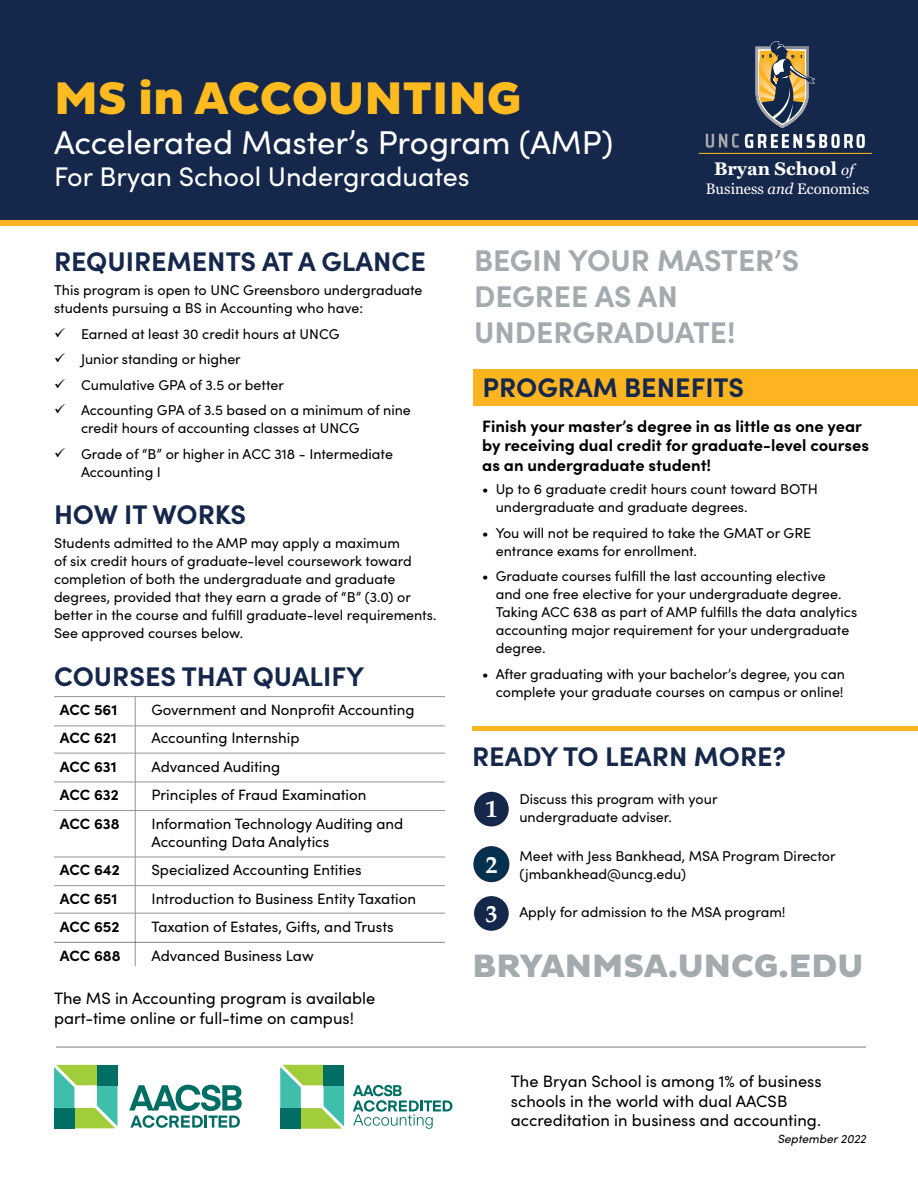
<style>
.page{position:relative;width:918px;height:1188px;background:#fff}
.page>*{position:absolute;margin:0;border:0;box-sizing:border-box;transform-origin:0 0}
.t1{font:800 46.5px "Pluto Sans";color:#fdbb20}
.t2{font:33px "Sofia Pro";color:#fff}
.t3{font:800 33px "Pluto Sans";color:#a3abaf}
.t4{font:700 30px/36px "Sofia Pro";color:#a3abaf}
.t5{font:700 27px "Sofia Pro";color:#15284b}
.t6{font:27px "Sofia Pro";color:#fff}
.t7{font:700 24.3px/49.2px "Palatino";color:#fff}
.t8{font:700 18.15px "Georgia";color:#fff}
.t9{font:16.5px/19.5px "Sofia Pro";color:#000}
.t10{font:700 16.5px/19.5px "Sofia Pro";color:#000}
.t11{font:15.15px "Georgia";color:#fff}
.t12{font:15px/18px "Sofia Pro";color:#000}
.t13{font:700 15px "Sofia Pro";letter-spacing:-.005em;color:#000}
.t14{font:14.25px/18px "Sofia Pro";color:#000}
.t15{font:italic 12px "Sofia Pro";color:#000}
.s1{font-weight:400;font-style:italic;font-size:15.15px}
.s2{font-style:italic}
</style>
<div class="page">
<div style="left:0;top:0;width:918px;height:225px;background:#15284b"></div>
<div style="left:0;top:220px;width:918px;height:6px;background:#fcb521"></div>
<hr style="left:56px;top:1046px;width:810px;height:2px;background:#a3abaf">
<div style="left:473px;top:369px;width:445px;height:36px;background:#fcb521"></div>
<svg style="left:280px;top:1065px;width:64px;height:64px"></svg>
<div style="left:280px;top:1108px;width:21px;height:21px;background:#006e63"></div>
<svg style="left:353px;top:1085px;width:99px;height:44px"></svg>
<svg style="left:54px;top:1065px;width:63px;height:63px"></svg>
<div style="left:54px;top:1108px;width:20px;height:20px;background:#006e63"></div>
<svg style="left:129px;top:1085px;width:113px;height:43px"></svg>
<hr style="left:473px;top:726px;width:445px;height:4px;background:#fcb521">
<div style="left:474px;top:792px;width:35px;height:34px;background:#15284b;border-radius:50%"></div>
<div style="left:474px;top:847px;width:35px;height:35px;background:#04314e;border-radius:50%"></div>
<div style="left:473px;top:846px;width:36px;height:36px;border:1px solid #15284b;border-radius:50%"></div>
<div style="left:474px;top:896px;width:35px;height:35px;background:#15284b;border-radius:50%"></div>
<hr style="left:699px;top:153px;width:173px;height:1px;background:#fcb520">
<svg style="left:706px;top:134px;width:33px;height:14px"></svg>
<svg style="left:745px;top:134px;width:120px;height:14px"></svg>
<svg style="left:755px;top:41px;width:60px;height:87px"></svg>
<hr style="left:54px;top:726px;width:391px;height:1px;background:#939598">
<hr style="left:54px;top:753px;width:391px;height:1px;background:#939598">
<hr style="left:54px;top:696px;width:391px;height:1px;background:#939598">
<hr style="left:135px;top:696px;width:1px;height:270px;background:#939598">
<hr style="left:54px;top:782px;width:391px;height:1px;background:#939598">
<hr style="left:54px;top:810px;width:391px;height:1px;background:#939598">
<hr style="left:54px;top:857px;width:391px;height:1px;background:#939598">
<hr style="left:54px;top:885px;width:391px;height:1px;background:#939598">
<hr style="left:54px;top:913px;width:391px;height:1px;background:#939598">
<hr style="left:54px;top:942px;width:391px;height:1px;background:#000">
<h1 class="t1" style="left:54px;top:72px;width:469px">MS in ACCOUNTING</h1>
<h2 class="t2" style="left:54px;top:118px;width:561px">Accelerated Master’s Program (AMP)</h2>
<h3 class="t6" style="left:54px;top:157px;width:417px">For Bryan School Undergraduates</h3>
<p class="t8" style="left:714px;top:158px;width:141px">Bryan School <span class="s1">of</span></p>
<p class="t11" style="left:706px;top:177px;width:165px">Business <span class="s2">and</span> Economics</p>
<h3 class="t5" style="left:54px;top:241px;width:373px">REQUIREMENTS AT A GLANCE</h3>
<p class="t14" style="left:54px;top:280px;width:370px">This program is open to UNC Greensboro undergraduate students pursuing a BS in Accounting who have:</p>
<p class="t14" style="left:81px;top:320px;width:331px;line-height:25.5px">Earned at least 30 credit hours at UNCG<br>Junior standing or higher<br>Cumulative GPA of 3.5 or better<br>Accounting GPA of 3.5 based on a minimum of nine</p>
<p class="t14" style="left:81px;top:415px;width:313px;line-height:25.5px">credit hours of accounting classes at UNCG<br>Grade of “B” or higher in ACC 318 - Intermediate</p>
<p class="t14" style="left:81px;top:462px;width:81px">Accounting I</p>
<h3 class="t5" style="left:54px;top:494px;width:194px">HOW IT WORKS</h3>
<p class="t14" style="left:54px;top:534px;width:384px">Students admitted to the AMP may apply a maximum<br>of six credit hours of graduate-level coursework toward completion of both the undergraduate and graduate degrees, provided that they earn a grade of “B” (3.0) or better in the course and fulfill graduate-level requirements.<br>See approved courses below.</p>
<h3 class="t5" style="left:54px;top:656px;width:312px">COURSES THAT QUALIFY</h3>
<p class="t13" style="left:60px;top:698px;width:59px">ACC 561</p>
<p class="t12" style="left:151px;top:700px;width:265px">Government and Nonprofit Accounting</p>
<p class="t13" style="left:60px;top:727px;width:58px">ACC 621</p>
<p class="t12" style="left:151px;top:728px;width:150px">Accounting Internship</p>
<p class="t13" style="left:60px;top:755px;width:58px">ACC 631</p>
<p class="t12" style="left:151px;top:757px;width:130px">Advanced Auditing</p>
<p class="t13" style="left:60px;top:784px;width:60px">ACC 632</p>
<p class="t12" style="left:151px;top:785px;width:217px">Principles of Fraud Examination</p>
<p class="t13" style="left:60px;top:812px;width:61px">ACC 638</p>
<p class="t12" style="left:151px;top:814px;width:253px">Information Technology Auditing and<br>Accounting Data Analytics</p>
<p class="t13" style="left:60px;top:859px;width:61px">ACC 642</p>
<p class="t12" style="left:151px;top:860px;width:212px">Specialized Accounting Entities</p>
<p class="t13" style="left:60px;top:887px;width:59px">ACC 651</p>
<p class="t12" style="left:151px;top:889px;width:266px">Introduction to Business Entity Taxation</p>
<p class="t13" style="left:60px;top:916px;width:61px">ACC 652</p>
<p class="t12" style="left:151px;top:917px;width:244px">Taxation of Estates, Gifts, and Trusts</p>
<p class="t13" style="left:60px;top:944px;width:62px">ACC 688</p>
<p class="t12" style="left:151px;top:946px;width:164px">Advanced Business Law</p>
<p class="t9" style="left:54px;top:988px;width:323px">The MS in Accounting program is available part-time online or full-time on campus!</p>
<h3 class="t4" style="left:474px;top:240px;width:327px">BEGIN YOUR MASTER’S<br>DEGREE AS AN<br>UNDERGRADUATE!</h3>
<h3 class="t5" style="left:483px;top:367px;width:263px">PROGRAM BENEFITS</h3>
<p class="t10" style="left:482px;top:415px;width:388px">Finish your master’s degree in as little as one year by receiving dual credit for graduate-level courses as an undergraduate student!</p>
<p class="t14" style="left:496px;top:480px;width:324px;text-indent:-13px">• Up to 6 graduate credit hours count toward BOTH undergraduate and graduate degrees.</p>
<p class="t14" style="left:496px;top:523px;width:317px;text-indent:-13px">• You will not be required to take the GMAT or GRE entrance exams for enrollment.</p>
<p class="t14" style="left:496px;top:567px;width:363px;text-indent:-13px">• Graduate courses fulfill the last accounting elective<br>and one free elective for your undergraduate degree.<br>Taking ACC 638 as part of AMP fulfills the data analytics accounting major requirement for your undergraduate degree.</p>
<p class="t14" style="left:482px;top:664px;width:364px;text-align:right">• After graduating with your bachelor’s degree, you can complete your graduate courses on campus or online!</p>
<h3 class="t5" style="left:472px;top:736px;width:315px">READY TO LEARN MORE?</h3>
<p class="t14" style="left:519px;top:790px;width:200px">Discuss this program with your undergraduate adviser.</p>
<p class="t14" style="left:519px;top:846px;width:318px">Meet with Jess Bankhead, MSA Program Director (jmbankhead@uncg.edu)</p>
<p class="t14" style="left:519px;top:902px;width:268px">Apply for admission to the MSA program!</p>
<h2 class="t3" style="left:473px;top:946px;width:392px">BRYANMSA.UNCG.EDU</h2>
<h3 class="t7" style="left:485px;top:784px;width:14px">1</h3>
<h3 class="t7" style="left:485px;top:839px;width:14px">2<br>3</h3>
<p class="t9" style="left:511px;top:1071px;width:312px">The Bryan School is among 1% of business schools in the world with dual AACSB accreditation in business and accounting.</p>
<p class="t15" style="left:777px;top:1130px;width:93px">September2022</p>
</div>
